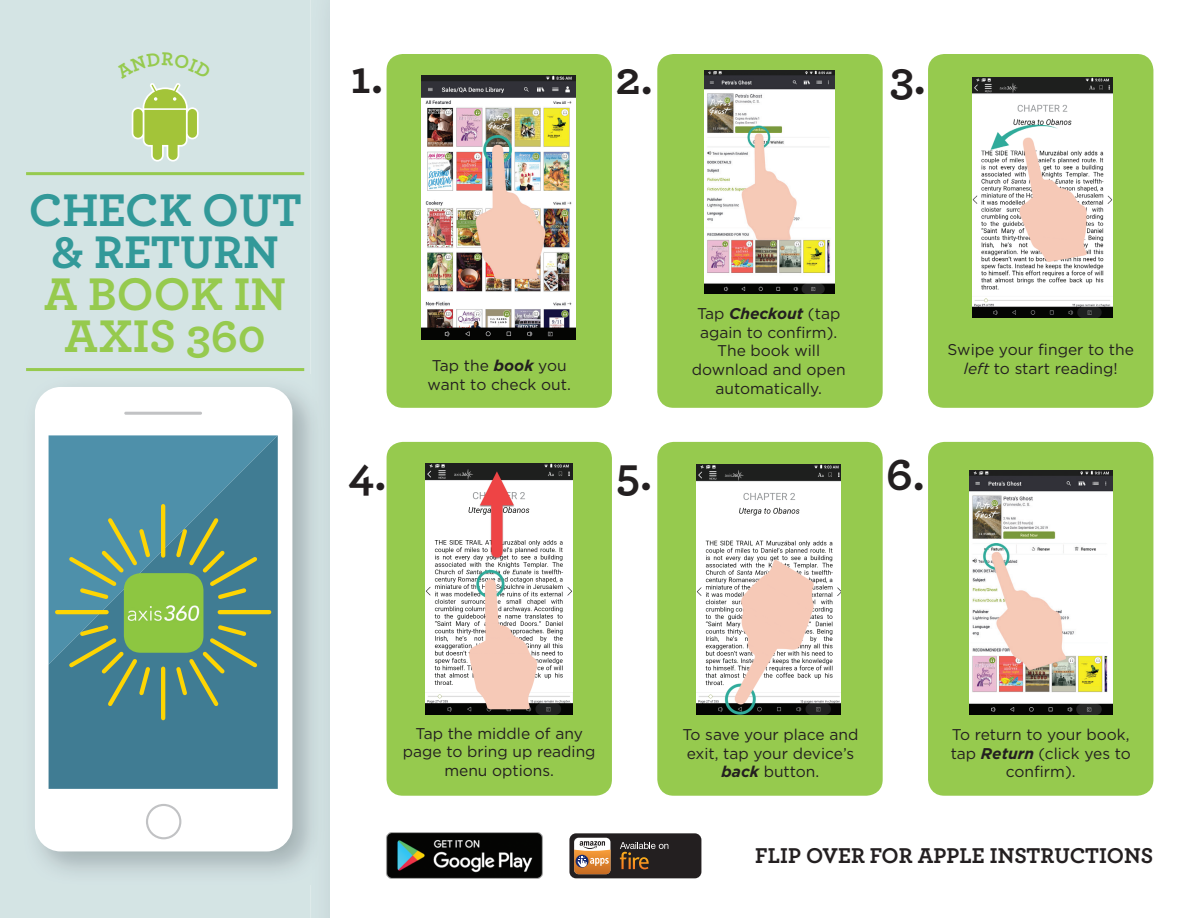
<style>
.page{position:relative;width:1188px;height:918px;background:#fff}
.page>*{position:absolute;margin:0;border:0;box-sizing:border-box;transform-origin:0 0}
.t1{font:700 48px/42px "Archer";color:#329999;text-align:center}
.t2{font:700 48px/42px "Archer";color:#96ca4e;text-align:center}
.t3{font:700 47.1px "Archer";color:#231f20}
.t4{font:700 22.5px "Archer";color:#231f20}
.t5{font:15.6px/18.6px "Gotham HTF";color:#231f20;text-align:center}
.s1{font-weight:700;font-style:italic}
.s2{font-style:italic}
</style>
<div class="page">
<div style="left:0;top:0;width:310px;height:918px;background:#d4e4e4"></div>
<img style="left:310px;top:0;width:20px;height:918px">
<hr style="left:26px;top:172px;width:278px;height:3px;background:#96ca4e">
<hr style="left:26px;top:368px;width:278px;height:3px;background:#96ca4e">
<img style="left:23px;top:375px;width:302px;height:510px">
<div style="left:35px;top:387px;width:257px;height:464px;background:#fff;border-radius:26px"></div>
<svg style="left:49px;top:435px;width:229px;height:354px;background:#47859d"></svg>
<hr style="left:124px;top:412px;width:78px;height:3px;background:#c1c2c4;border-radius:2px">
<svg style="left:53px;top:502px;width:221px;height:220px;background:#568a8a"></svg>
<div style="left:146px;top:804px;width:35px;height:35px;border:2px solid #c1c2c4;border-radius:50%"></div>
<img style="left:124px;top:573px;width:79px;height:80px">
<div style="left:387px;top:54px;width:225px;height:354px;background:#96ca4e;border-radius:16px"></div>
<img style="left:421px;top:75px;width:155px;height:264px">
<div style="left:657px;top:54px;width:226px;height:354px;background:#96ca4e;border-radius:16px"></div>
<img style="left:704px;top:70px;width:131px;height:223px">
<div style="left:928px;top:54px;width:225px;height:354px;background:#96ca4e;border-radius:16px"></div>
<div style="left:387px;top:442px;width:225px;height:354px;background:#96ca4e;border-radius:16px"></div>
<div style="left:657px;top:442px;width:226px;height:354px;background:#96ca4e;border-radius:16px"></div>
<img style="left:697px;top:465px;width:144px;height:249px">
<div style="left:928px;top:442px;width:225px;height:354px;background:#96ca4e;border-radius:16px"></div>
<img style="left:969px;top:471px;width:143px;height:244px">
<img style="left:425px;top:464px;width:147px;height:250px">
<img style="left:972px;top:78px;width:141px;height:240px">
<img style="left:386px;top:832px;width:157px;height:47px">
<div style="left:569px;top:833px;width:132px;height:45px;background:#231f20;border-radius:7px"></div>
<svg style="left:574px;top:838px;width:37px;height:36px"></svg>
<svg style="left:620px;top:842px;width:48px;height:27px"></svg>
<svg style="left:116px;top:53px;width:96px;height:109px;background:#c9ddb7"></svg>
<h1 class="t1" style="left:29px;top:186px;width:274px">CHECK OUT &amp; RETURN</h1>
<h1 class="t2" style="left:44px;top:270px;width:243px">A BOOK IN<br>AXIS 360</h1>
<h2 class="t3" style="left:351px;top:40px;width:34px">1.</h2>
<h2 class="t3" style="left:616px;top:41px;width:38px">2.</h2>
<h2 class="t3" style="left:890px;top:41px;width:37px">3.</h2>
<h2 class="t3" style="left:348px;top:437px;width:40px">4.</h2>
<p class="t5" style="left:428px;top:356px;width:145px;text-align:left">Tap the <span class="s1">book</span> you want to check out.</p>
<h2 class="t3" style="left:616px;top:437px;width:38px">5.</h2>
<p class="t5" style="left:692px;top:304px;width:155px">Tap <span class="s1">Checkout</span> (tap again to confirm).<br>The book will download and open automatically.</p>
<p class="t5" style="left:947px;top:340px;width:188px">Swipe your finger to the <span class="s2">left</span> to start reading!</p>
<h2 class="t3" style="left:886px;top:437px;width:40px">6.</h2>
<p class="t5" style="left:403px;top:724px;width:194px">Tap the middle of any page to bring up reading menu options.</p>
<p class="t5" style="left:682px;top:725px;width:177px">To save your place and exit, tap your device’s <span class="s1">back</span> button.</p>
<p class="t5" style="left:951px;top:725px;width:182px">To return to your book, tap <span class="s1">Return</span> (click yes to confirm).</p>
<h3 class="t4" style="left:755px;top:838px;width:400px">FLIP OVER FOR APPLE INSTRUCTIONS</h3>
</div>
